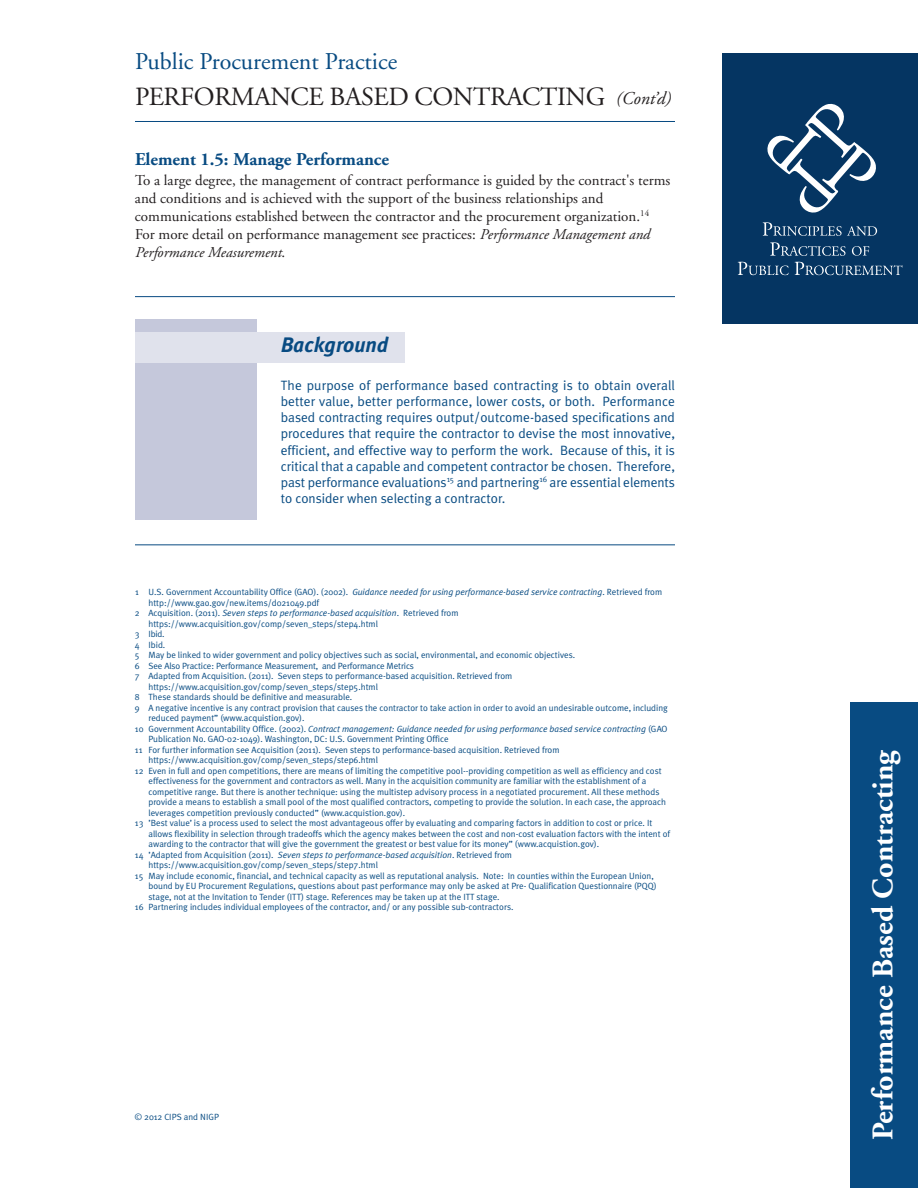
<style>
.page{position:relative;width:918px;height:1188px;background:#fff}
.page>*{position:absolute;margin:0;border:0;box-sizing:border-box;transform-origin:0 0}
.t1{font:700 30px "Adobe Garamond";color:#fff}
.t2{font:26.25px "Adobe Garamond";letter-spacing:-.015em;color:#231f20}
.t3{font:24px "Adobe Garamond";color:#084b82}
.t4{font:italic 700 21px "Meta Plus";color:#084b82}
.t5{font:700 18px "Adobe Garamond";color:#084b82}
.t6{font:italic 18px "Adobe Garamond";color:#231f20}
.t7{font:15px/18px "Adobe Garamond";color:#231f20}
.t8{font:13.5px/16.2px "Meta Plus Normal";color:#084b82;text-align:justify}
.t9{font:9px "Meta Plus Normal";color:#084b82}
.t10{font:italic 9px "Meta Plus Normal";color:#084b82}
.s1{font-style:italic}
.s2{font-style:normal}
</style>
<div class="page">
<div style="left:135px;top:319px;width:121px;height:201px;background:#c5c8db"></div>
<div style="left:135px;top:332px;width:270px;height:30px;background:#e0e2ec"></div>
<hr style="left:135px;top:544px;width:540px;height:1px;background:#084b82">
<hr style="left:135px;top:296px;width:540px;height:1px;background:#084b82">
<hr style="left:135px;top:121px;width:540px;height:1px;background:#084b82">
<div style="left:850px;top:702px;width:68px;height:486px;background:#084b82"></div>
<div style="left:722px;top:54px;width:196px;height:270px;background:#053562"></div>
<svg style="left:767px;top:104px;width:109px;height:109px"></svg>
<svg style="left:763px;top:222px;width:114px;height:14px"></svg>
<svg style="left:770px;top:242px;width:75px;height:14px"></svg>
<svg style="left:852px;top:246px;width:17px;height:10px"></svg>
<svg style="left:738px;top:262px;width:51px;height:13px"></svg>
<svg style="left:795px;top:262px;width:108px;height:13px"></svg>
<h3 class="t3" style="left:135px;top:52px;width:264px">Public Procurement Practice</h3>
<h2 class="t2" style="left:135px;top:86px;width:472px">PERFORMANCE BASED CONTRACTING</h2>
<h3 class="t6" style="left:615px;top:91px;width:57px">(Cont’d)</h3>
<h3 class="t5" style="left:135px;top:152px;width:256px">Element 1.5: Manage Performance</h3>
<p class="t7" style="left:135px;top:172px;width:537px">To a large degree, the management of contract performance is guided by the contract's terms and conditions and is achieved with the support of the business relationships and communications established between the contractor and the procurement organization.<sup>14<br></sup>For more detail on performance management see practices: <span class="s1">Performance Management and Performance Measurement</span>.</p>
<h3 class="t4" style="left:281px;top:333px;width:109px">Background</h3>
<p class="t8" style="left:281px;top:377px;width:396px">The purpose of performance based contracting is to obtain overall better value, better performance, lower costs, or both. Performance based contracting requires output/outcome-based specifications and procedures that require the contractor to devise the most innovative, efficient, and effective way to perform the work. Because of this, it is critical that a capable and competent contractor be chosen. Therefore, past performance evaluations<sup>15</sup> and partnering<sup>16</sup> are essential elements to consider when selecting a contractor.</p>
<p class="t9" style="left:135px;top:587px;width:529px">1 U.S. Government Accountability Office (GAO). (2002). <span class="s1">Guidance needed for using performance-based service contracting</span>. Retrieved from</p>
<p class="t9" style="left:148px;top:598px;width:172px">http://www.gao.gov/new.items/d021049.pdf</p>
<p class="t10" style="left:135px;top:608px;width:325px"><span class="s2">2 Acquisition. (2011).</span> Seven steps to performance-based acquisition<span class="s2">. Retrieved from</span></p>
<p class="t9" style="left:148px;top:619px;width:231px">https://www.acquisition.gov/comp/seven_steps/step4.html</p>
<p class="t9" style="left:135px;top:629px;width:31px">3 Ibid.</p>
<p class="t9" style="left:135px;top:640px;width:32px">4 Ibid.</p>
<p class="t9" style="left:135px;top:650px;width:442px">5 May be linked to wider government and policy objectives such as social, environmental, and economic objectives.</p>
<p class="t9" style="left:135px;top:661px;width:281px">6 See Also Practice: Performance Measurement, and Performance Metrics</p>
<p class="t9" style="left:135px;top:671px;width:379px">7 Adapted from Acquisition. (2011). Seven steps to performance-based acquisition. Retrieved from</p>
<p class="t9" style="left:148px;top:682px;width:231px">https://www.acquisition.gov/comp/seven_steps/step5.html</p>
<p class="t9" style="left:135px;top:692px;width:219px">8 These standards should be definitive and measurable.</p>
<p class="t9" style="left:135px;top:703px;width:534px">9 A negative incentive is any contract provision that causes the contractor to take action in order to avoid an undesirable outcome, including</p>
<p class="t9" style="left:148px;top:713px;width:158px">reduced payment” (www.acquistion.gov).</p>
<p class="t10" style="left:135px;top:724px;width:534px"><span class="s2">10 Government Accountability Office. (2002).</span> Contract management: Guidance needed for using performance based service contracting <span class="s2">(GAO</span></p>
<p class="t9" style="left:148px;top:734px;width:302px">Publication No. GAO-02-1049). Washington, DC: U.S. Government Printing Office</p>
<p class="t9" style="left:135px;top:745px;width:426px">11 For further information see Acquisition (2011). Seven steps to performance-based acquisition. Retrieved from</p>
<p class="t9" style="left:148px;top:755px;width:231px">https://www.acquisition.gov/comp/seven_steps/step6.html</p>
<p class="t9" style="left:135px;top:766px;width:528px">12 Even in full and open competitions, there are means of limiting the competitive pool--providing competition as well as efficiency and cost</p>
<p class="t9" style="left:148px;top:776px;width:499px">effectiveness for the government and contractors as well. Many in the acquisition community are familiar with the establishment of a</p>
<p class="t9" style="left:148px;top:787px;width:512px">competitive range. But there is another technique: using the multistep advisory process in a negotiated procurement. All these methods</p>
<p class="t9" style="left:148px;top:797px;width:519px">provide a means to establish a small pool of the most qualified contractors, competing to provide the solution. In each case, the approach</p>
<p class="t9" style="left:148px;top:808px;width:258px">leverages competition previously conducted” (www.acquistion.gov).</p>
<p class="t9" style="left:135px;top:818px;width:519px">13 ’Best value’ is a process used to select the most advantageous offer by evaluating and comparing factors in addition to cost or price. It</p>
<p class="t9" style="left:148px;top:829px;width:523px">allows flexibility in selection through tradeoffs which the agency makes between the cost and non-cost evaluation factors with the intent of</p>
<p class="t9" style="left:148px;top:839px;width:452px">awarding to the contractor that will give the government the greatest or best value for its money” (www.acquistion.gov).</p>
<p class="t9" style="left:135px;top:850px;width:378px">14 ’Adapted from Acquisition (2011). <span class="s1">Seven steps to performance-based acquisition</span>. Retrieved from</p>
<p class="t9" style="left:148px;top:860px;width:231px">https://www.acquisition.gov/comp/seven_steps/step7.html</p>
<p class="t9" style="left:135px;top:871px;width:520px">15 May include economic, financial, and technical capacity as well as reputational analysis. Note: In counties within the European Union,</p>
<p class="t9" style="left:148px;top:881px;width:510px">bound by EU Procurement Regulations, questions about past performance may only be asked at Pre- Qualification Questionnaire (PQQ)</p>
<p class="t9" style="left:148px;top:892px;width:353px">stage, not at the Invitation to Tender (ITT) stage. References may be taken up at the ITT stage.</p>
<p class="t9" style="left:135px;top:902px;width:380px">16 Partnering includes individual employees of the contractor, and/ or any possible sub-contractors.</p>
<p class="t9" style="left:135px;top:1112px;width:86px">© 2012 CIPS and NIGP</p>
<h1 class="t1" style="left:871px;top:1140px;width:392px;rotate:-90deg">Performance Based Contracting</h1>
</div>
